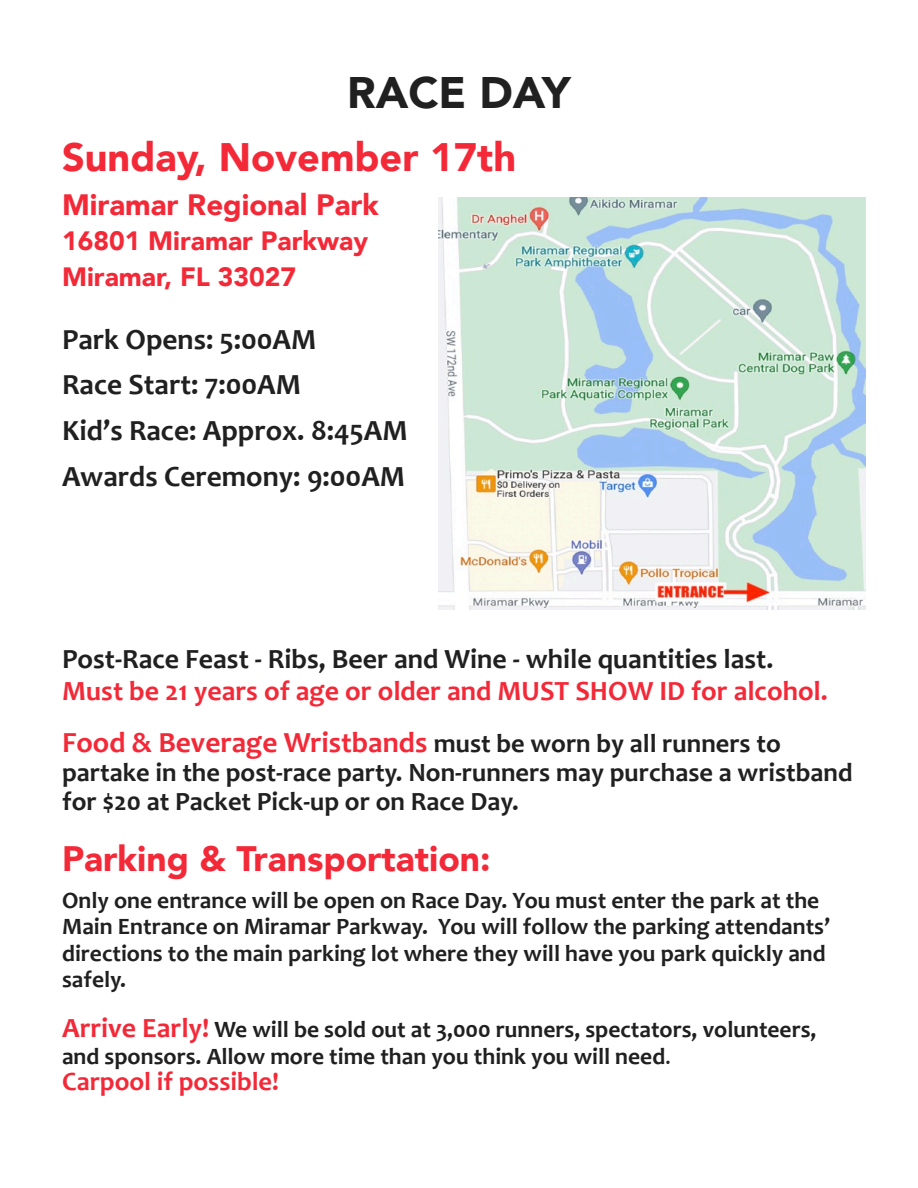
<style>
.page{position:relative;width:918px;height:1188px;background:#fff}
.page>*{position:absolute;margin:0;border:0;box-sizing:border-box;transform-origin:0 0}
.t1{font:900 44.1px "Avenir";color:#212021}
.t2{font:900 39.75px "Avenir";color:#f32938}
.t3{font:900 35.25px "Avenir";color:#f32938}
.t4{font:700 29.4px/45.6px "Candara";color:#212021}
.t5{font:900 29.4px "Avenir";color:#f32938}
.t6{font:700 27.9px "Candara";color:#212021}
.t7{font:700 27.9px "Candara";color:#f32938}
.t8{font:700 26.4px/29.4px "Candara";color:#212021}
.t9{font:900 26.4px/35.2px "Avenir";color:#f32938}
.t10{font:700 26.4px "Candara";color:#f32938}
.t11{font:700 23.55px/26.4px "Candara";color:#212021}
.s1{font-size:29.4px;color:#f32938}
.s2{font-size:27.9px;color:#f32938}
.s3{font-weight:400}
</style>
<div class="page">
<img style="left:438px;top:198px;width:428px;height:411px">
<h1 class="t1" style="left:347px;top:64px;width:225px">RACE DAY</h1>
<h2 class="t2" style="left:62px;top:131px;width:456px">Sunday, November 17th</h2>
<p class="t5" style="left:62px;top:186px;width:318px">Miramar Regional Park</p>
<p class="t9" style="left:62px;top:224px;width:308px">16801 Miramar Parkway<br>Miramar, FL 33027</p>
<p class="t4" style="left:62px;top:316px;width:347px">Park Opens: 5:00AM<br>Race Start: 7:00AM<br>Kid’s Race: Approx. 8:45AM<br>Awards Ceremony: 9:00AM</p>
<p class="t6" style="left:62px;top:641px;width:713px">Post-Race Feast - Ribs, Beer and Wine - while quantities last.</p>
<p class="t7" style="left:62px;top:674px;width:767px">Must be 21 years of age or older and MUST SHOW ID for alcohol.</p>
<p class="t8" style="left:62px;top:728px;width:792px"><span class="s1">Food &amp; Beverage Wristbands</span> must be worn by all runners to partake in the post-race party. Non-runners may purchase a wristband for $20 at Packet Pick-up or on Race Day.</p>
<h3 class="t3" style="left:62px;top:836px;width:430px">Parking &amp; Transportation:</h3>
<p class="t11" style="left:62px;top:887px;width:770px">Only one entrance will be open on Race Day. You must enter the park at the Main Entrance on Miramar Parkway. You will follow the parking attendants’ directions to the main parking lot where they will have you park quickly and safely.</p>
<p class="t11" style="left:62px;top:1016px;width:756px"><span class="s2">Arrive Early!</span> We will be sold out at 3,000 runners, spectators, volunteers, and sponsors. Allow more time than you think you will need<span class="s3">.</span></p>
<p class="t10" style="left:62px;top:1065px;width:218px">Carpool if possible!</p>
</div>
